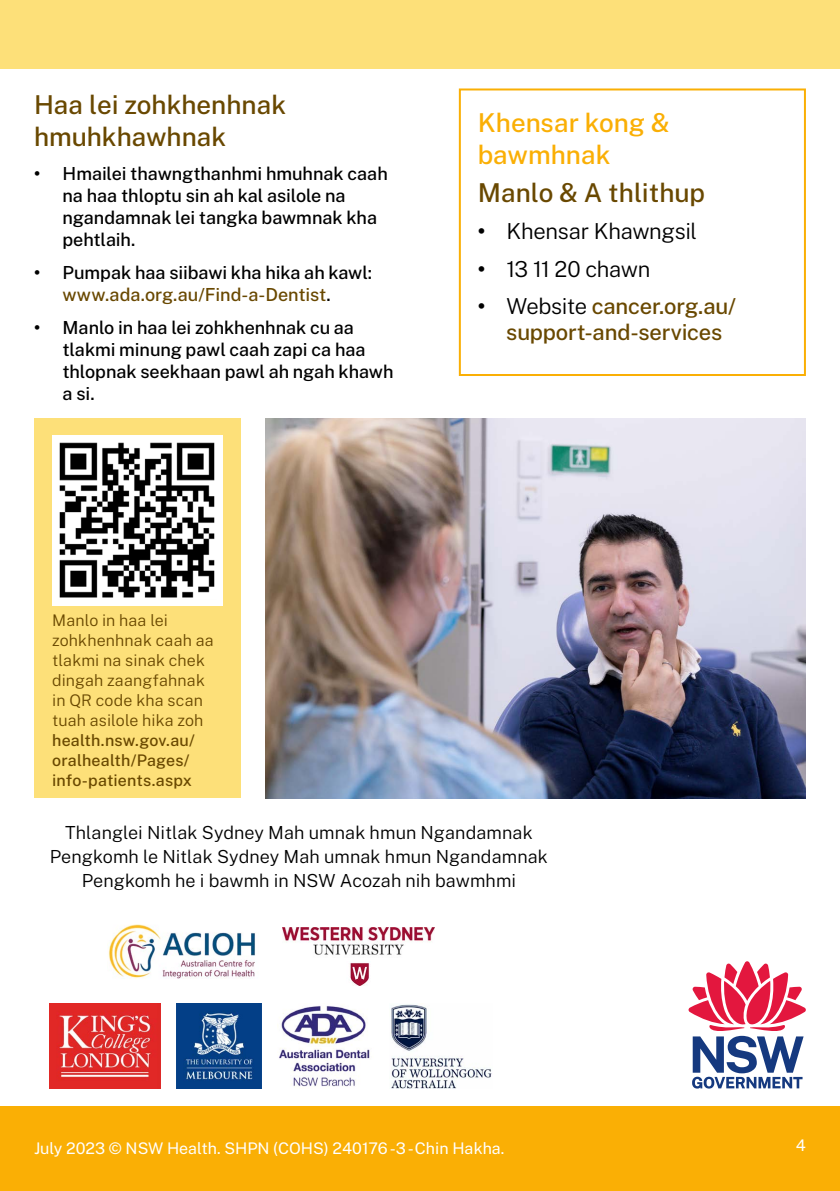
<style>
.page{position:relative;width:840px;height:1191px;background:#fff}
.page>*{position:absolute;margin:0;border:0;box-sizing:border-box;transform-origin:0 0}
.Heading_3__H3__Yello{font:500 26px/32px "Public Sans";color:#694800}
.Heading_3__H3{font:500 26px/32px "Public Sans";color:#faaf05}
.Level_1_bullet{font:500 22px/26px "Public Sans";letter-spacing:-.01em;color:#694800}
.Level_1_bullet-2{font:300 22px "Public Sans";letter-spacing:-.015em;color:#000}
.Level_1_bullet-3{font:500 18px/22px "Public Sans";letter-spacing:-.005em;color:#000}
.Body{font:300 18px/24px "Public Sans";letter-spacing:.005em;color:#000;text-align:center}
.Body-2{font:300 16px/20px "Public Sans";letter-spacing:.005em;color:#694800}
.t1{font:16px "Public Sans";color:#fff}
.s1{font-weight:700}
.s2{color:#694800}
.s3{font-weight:500}
.s4{font-weight:700;color:#000}
.s5{font-weight:300;color:#000}
</style>
<div class="page">
<div style="left:0;top:1106px;width:839px;height:85px;background:#faaf05"></div>
<img style="left:265px;top:418px;width:540px;height:380px">
<div style="left:0;top:0;width:839px;height:69px;background:#fde079"></div>
<div style="left:458px;top:88px;width:347px;height:288px;border:2px solid #faaf05"></div>
<div style="left:34px;top:418px;width:206px;height:380px;background:#fde079"></div>
<div style="left:52px;top:435px;width:170px;height:170px;background:#fff"></div>
<img style="left:59px;top:442px;width:156px;height:156px">
<svg style="left:688px;top:961px;width:117px;height:127px"></svg>
<img style="left:108px;top:924px;width:147px;height:55px">
<img style="left:283px;top:927px;width:151px;height:28px">
<img style="left:350px;top:962px;width:20px;height:23px">
<img style="left:49px;top:1003px;width:111px;height:85px">
<img style="left:176px;top:1003px;width:85px;height:85px">
<img style="left:391px;top:1004px;width:101px;height:84px">
<img style="left:279px;top:1005px;width:91px;height:82px">
<h3 class="Heading_3__H3__Yello" style="left:34px;top:87px;width:253px">Haa lei zohkhenhnak hmuhkhawhnak</h3>
<p class="Level_1_bullet-3" style="left:62px;top:161px;width:327px;text-indent:-28px"><span class="s1">•</span> Hmailei thawngthanhmi hmuhnak caah na haa thloptu sin ah kal asilole na ngandamnak lei tangka bawmnak kha pehtlaih.</p>
<p class="Level_1_bullet-3" style="left:62px;top:260px;width:311px;text-indent:-28px"><span class="s1">•</span> Pumpak haa siibawi kha hika ah kawl: <span class="s2">www.ada.org.au/Find-a-Dentist</span>.</p>
<p class="Level_1_bullet-3" style="left:62px;top:316px;width:332px;text-indent:-28px"><span class="s1">•</span> Manlo in haa lei zohkhenhnak cu aa tlakmi minung pawl caah zapi ca haa thlopnak seekhaan pawl ah ngah khawh a si.</p>
<p class="Body-2" style="left:52px;top:609px;width:163px">Manlo in haa lei zohkhenhnak caah aa tlakmi na sinak chek dingah zaangfahnak in QR code kha scan tuah asilole hika zoh <span class="s3">health.nsw.gov.au/ oralhealth/Pages/ info-patients.aspx</span></p>
<h3 class="Heading_3__H3" style="left:477px;top:105px;width:193px">Khensar kong &amp; bawmhnak</h3>
<h3 class="Heading_3__H3__Yello" style="left:477px;top:175px;width:228px">Manlo &amp; A thlithup</h3>
<p class="Level_1_bullet-2" style="left:477px;top:215px;width:220px"><span class="s1">•</span> Khensar Khawngsil</p>
<p class="Level_1_bullet-2" style="left:477px;top:253px;width:174px"><span class="s1">•</span> 13 11 20 chawn</p>
<p class="Level_1_bullet" style="left:506px;top:292px;width:231px;text-indent:-28px"><span class="s4">•</span> <span class="s5">Website</span> cancer.org.au/ support-and-services</p>
<p class="Body" style="left:50px;top:819px;width:499px">Thlanglei Nitlak Sydney Mah umnak hmun Ngandamnak<br>Pengkomh le Nitlak Sydney Mah umnak hmun Ngandamnak<br>Pengkomh he i bawmh in NSW Acozah nih bawmhmi</p>
<p class="t1" style="left:34px;top:1136px;width:471px">July 2023 © NSW Health. SHPN (COHS) 240176 -3 - Chin Hakha.</p>
<p class="t1" style="left:795px;top:1134px;width:12px">4</p>
</div>
